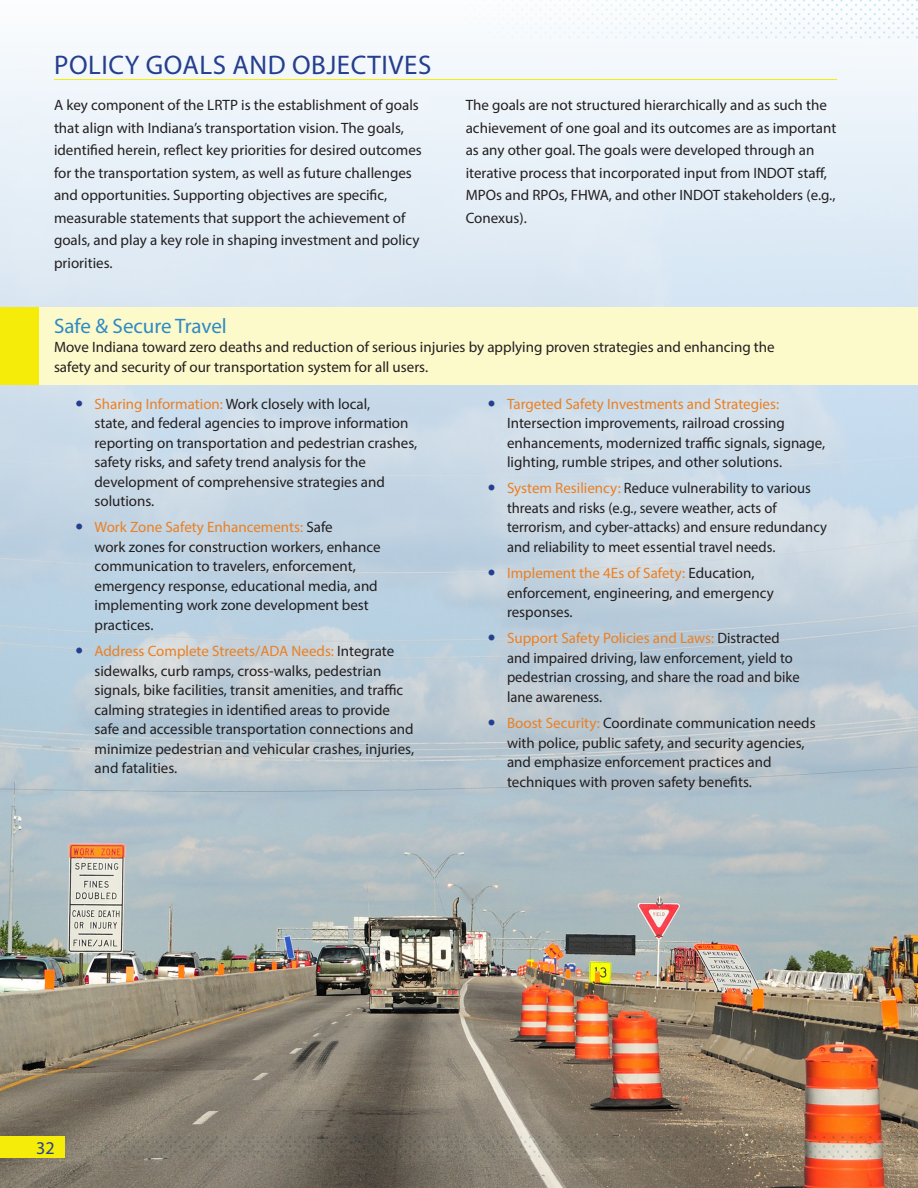
<style>
.page{position:relative;width:918px;height:1188px;background:#fff}
.page>*{position:absolute;margin:0;border:0;box-sizing:border-box;transform-origin:0 0}
.Header_2{font:27px "Myriad Pro";letter-spacing:.02em;color:#253f8e}
.Header_3{font:21px "Myriad Pro";color:#2f8bc3}
.t1{font:18px "Myriad Pro";color:#253f8e}
.Body_text{font:15px/19.5px "Myriad Pro";color:#231f20}
.Bold_Italic{font:15px/19.5px "Myriad Pro";color:#231f20}
.s1{color:#ea8023}
</style>
<div class="page">
<img style="left:0;top:38px;width:918px;height:1150px">
<div style="left:0;top:1137px;width:65px;height:21px;background:#f5ec09"></div>
<hr style="left:54px;top:79px;width:783px;height:1px;background:#f5ec09">
<div style="left:27px;top:307px;width:891px;height:77px;background:#fcf9cb"></div>
<div style="left:0;top:307px;width:39px;height:77px;background:#f5ec09"></div>
<svg style="left:101px;top:1136px;width:817px;height:22px;background:#887b6c"></svg>
<svg style="left:470px;top:0;width:448px;height:38px"></svg>
<svg style="left:76px;top:400px;width:6px;height:6px"></svg>
<svg style="left:76px;top:524px;width:6px;height:6px"></svg>
<svg style="left:76px;top:648px;width:6px;height:6px"></svg>
<svg style="left:489px;top:400px;width:6px;height:6px"></svg>
<svg style="left:489px;top:485px;width:6px;height:6px"></svg>
<svg style="left:489px;top:570px;width:6px;height:6px"></svg>
<svg style="left:489px;top:635px;width:6px;height:6px"></svg>
<svg style="left:489px;top:720px;width:6px;height:6px"></svg>
<p class="Header_2" style="left:54px;top:49px;width:379px">POLICY GOALS AND OBJECTIVES</p>
<p class="Body_text" style="left:54px;top:94px;width:369px;line-height:22.5px">A key component of the LRTP is the establishment of goals that align with Indiana’s transportation vision. The goals, identified herein, reflect key priorities for desired outcomes for the transportation system, as well as future challenges and opportunities. Supporting objectives are specific, measurable statements that support the achievement of goals, and play a key role in shaping investment and policy priorities.</p>
<p class="Body_text" style="left:466px;top:94px;width:372px;line-height:22.5px">The goals are not structured hierarchically and as such the achievement of one goal and its outcomes are as important as any other goal. The goals were developed through an iterative process that incorporated input from INDOT staff, MPOs and RPOs, FHWA, and other INDOT stakeholders (e.g., Conexus).</p>
<p class="Header_3" style="left:54px;top:313px;width:174px">Safe &amp; Secure Travel</p>
<p class="Bold_Italic" style="left:54px;top:337px;width:722px">Move Indiana toward zero deaths and reduction of serious injuries by applying proven strategies and enhancing the safety and security of our transportation system for all users.</p>
<p class="Body_text" style="left:94px;top:394px;width:324px"><span class="s1">Sharing Information:</span> Work closely with local,<br>state, and federal agencies to improve information reporting on transportation and pedestrian crashes, safety risks, and safety trend analysis for the development of comprehensive strategies and solutions.</p>
<p class="Body_text" style="left:94px;top:517px;width:288px"><span class="s1">Work Zone Safety Enhancements:</span> Safe<br>work zones for construction workers, enhance communication to travelers, enforcement, emergency response, educational media, and implementing work zone development best practices.</p>
<p class="Body_text" style="left:94px;top:641px;width:321px"><span class="s1">Address Complete Streets/ADA Needs:</span> Integrate sidewalks, curb ramps, cross-walks, pedestrian signals, bike facilities, transit amenities, and traffic calming strategies in identified areas to provide safe and accessible transportation connections and minimize pedestrian and vehicular crashes, injuries, and fatalities.</p>
<p class="Body_text" style="left:507px;top:394px;width:320px"><span class="s1">Targeted Safety Investments and Strategies:<br></span>Intersection improvements, railroad crossing enhancements, modernized traffic signals, signage, lighting, rumble stripes, and other solutions.</p>
<p class="Body_text" style="left:507px;top:478px;width:321px"><span class="s1">System Resiliency:</span> Reduce vulnerability to various threats and risks (e.g., severe weather, acts of terrorism, and cyber-attacks) and ensure redundancy and reliability to meet essential travel needs.</p>
<p class="Body_text" style="left:507px;top:563px;width:268px"><span class="s1">Implement the 4Es of Safety:</span> Education, enforcement, engineering, and emergency responses.</p>
<p class="Body_text" style="left:507px;top:628px;width:294px"><span class="s1">Support Safety Policies and Laws:</span> Distracted and impaired driving, law enforcement, yield to pedestrian crossing, and share the road and bike lane awareness.</p>
<p class="Body_text" style="left:507px;top:713px;width:310px"><span class="s1">Boost Security:</span> Coordinate communication needs with police, public safety, and security agencies, and emphasize enforcement practices and techniques with proven safety benefits.</p>
<p class="t1" style="left:36px;top:1137px;width:20px">32</p>
</div>
